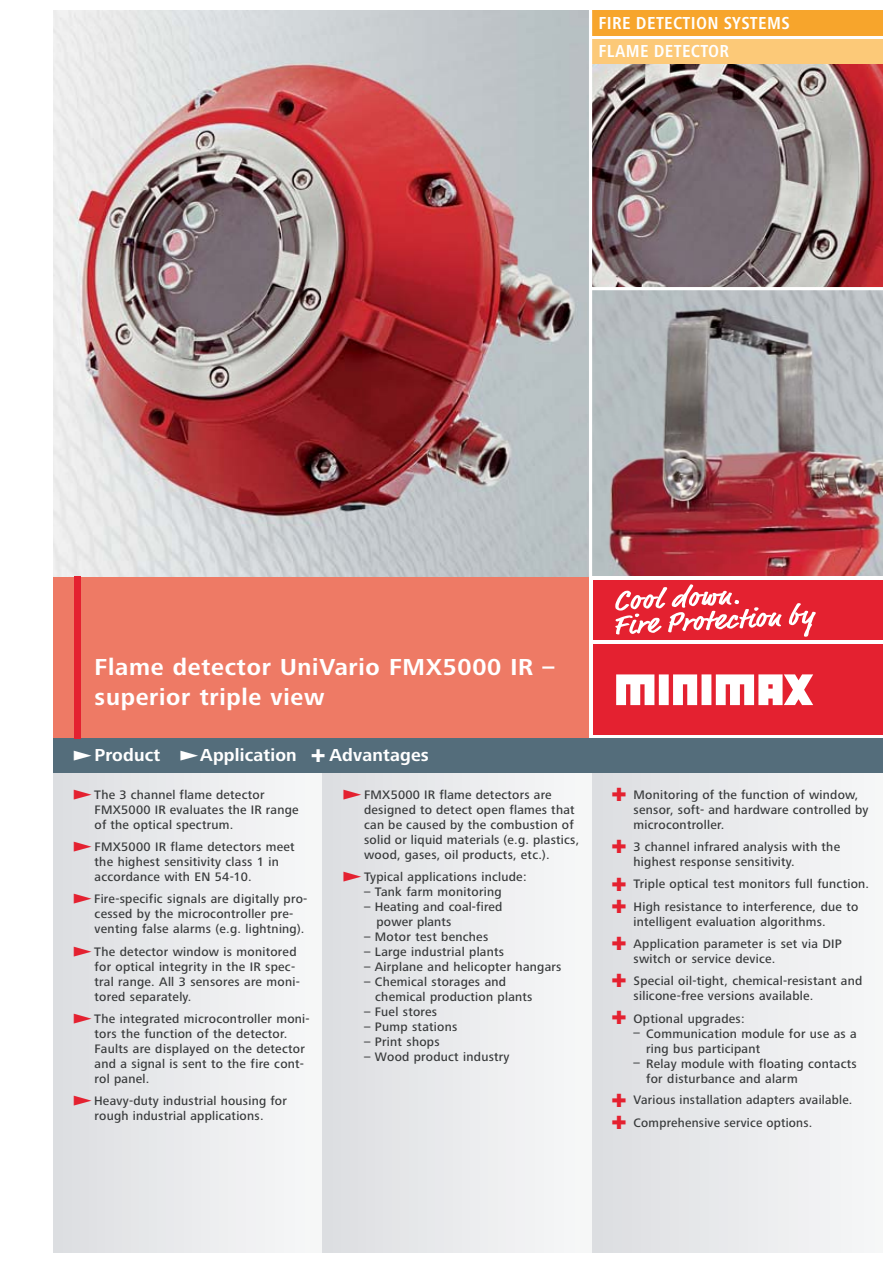
<style>
.page{position:relative;width:893px;height:1263px;background:#fff}
.page>*{position:absolute;margin:0;border:0;box-sizing:border-box;transform-origin:0 0}
.t1{font:700 24px/30px "Frutiger Next Pro";letter-spacing:.03em;color:#fff}
.t2{font:700 condensed 18px/27.8px "Frutiger Next Pro";letter-spacing:.02em;color:#fff}
.t3{font:700 18px "Frutiger Next Pro";letter-spacing:.01em;color:#fff}
.t4{font:500 12.75px/15px "Frutiger Next Pro";letter-spacing:.02em;color:#383a3b}
.s1{font-family:"European Pi Three";font-weight:400;font-size:12.75px}
.s2{font-weight:800;font-size:24px}
.s3{font-family:"European Pi Three";font-weight:400;color:#e42130}
.s4{font-weight:900;font-size:24px;color:#e42130}
</style>
<div class="page">
<div style="left:53px;top:739px;width:270px;height:513px;background:linear-gradient(to right,#dcdee1,#f7f8f9)"></div>
<div style="left:323px;top:739px;width:269px;height:513px;background:linear-gradient(to right,#dcdee1,#f8f8f9)"></div>
<div style="left:592px;top:739px;width:290px;height:513px;background:#e9eaec"></div>
<div style="left:53px;top:576px;width:536px;height:163px;background:#ee7a65"></div>
<img style="left:592px;top:64px;width:290px;height:223px">
<img style="left:592px;top:290px;width:290px;height:286px">
<img style="left:53px;top:11px;width:536px;height:565px">
<div style="left:592px;top:38px;width:290px;height:26px;background:#fcc978"></div>
<div style="left:592px;top:11px;width:290px;height:25px;background:#f7a52c"></div>
<div style="left:593px;top:580px;width:289px;height:155px;background:#e42130"></div>
<svg style="left:615px;top:584px;width:166px;height:50px"></svg>
<svg style="left:789px;top:603px;width:27px;height:34px"></svg>
<svg style="left:616px;top:674px;width:197px;height:31px"></svg>
<hr style="left:589px;top:641px;width:293px;height:3px;background:#fff">
<div style="left:53px;top:739px;width:829px;height:34px;background:#546d7b"></div>
<div style="left:74px;top:576px;width:7px;height:163px;background:#e42130"></div>
<h2 class="t2" style="left:598px;top:11px;width:193px">FIRE DETECTION SYSTEMS<br>FLAME DETECTOR</h2>
<h1 class="t1" style="left:95px;top:654px;width:461px">Flame detector UniVario FMX5000 IR – superior triple view</h1>
<h2 class="t3" style="left:72px;top:748px;width:358px"><span class="s1">-</span>Product <span class="s1">-</span>Application <span class="s2">+</span> Advantages</h2>
<p class="t4" style="left:95px;top:788px;width:206px;text-indent:-22px"><span class="s3">-</span>The 3 channel flame detector<br>FMX5000 IR evaluates the IR range of the optical spectrum.</p>
<p class="t4" style="left:95px;top:840px;width:202px;text-indent:-22px"><span class="s3">-</span>FMX5000 IR flame detectors meet the highest sensitivity class 1 in accordance with EN 54-10.</p>
<p class="t4" style="left:95px;top:892px;width:214px;text-indent:-22px"><span class="s3">-</span>Fire-specific signals are digitally pro&shy;cessed by the microcontroller pre&shy;venting false alarms (e.g. lightning).</p>
<p class="t4" style="left:95px;top:945px;width:207px;text-indent:-22px"><span class="s3">-</span>The detector window is monitored for optical integrity in the IR spec&shy;tral range. All 3 sensores are moni&shy;tored separately.</p>
<p class="t4" style="left:95px;top:1012px;width:217px;text-indent:-22px"><span class="s3">-</span>The integrated microcontroller moni&shy;tors the function of the detector.<br>Faults are displayed on the detector and a signal is sent to the fire cont&shy;rol panel.</p>
<p class="t4" style="left:72px;top:1094px;width:216px;text-align:center"><span class="s3">-</span>Heavy-duty industrial housing for rough industrial applications.</p>
<p class="t4" style="left:364px;top:788px;width:217px;text-indent:-22px"><span class="s3">-</span> FMX5000 IR flame detectors are designed to detect open flames that can be caused by the combustion of solid or liquid materials (e.g. plastics, wood, gases, oil products, etc.).</p>
<p class="t4" style="left:342px;top:870px;width:186px"><span class="s3">-</span> Typical applications include:</p>
<p class="t4" style="left:364px;top:885px;width:139px">– Tank farm monitoring</p>
<p class="t4" style="left:377px;top:900px;width:127px;text-indent:-13px">– Heating and coal-fired power plants</p>
<p class="t4" style="left:364px;top:930px;width:126px">– Motor test benches</p>
<p class="t4" style="left:364px;top:945px;width:142px">– Large industrial plants</p>
<p class="t4" style="left:364px;top:960px;width:199px">– Airplane and helicopter hangars</p>
<p class="t4" style="left:375px;top:975px;width:159px;text-indent:-11px">– Chemical storages and chemical production plants</p>
<p class="t4" style="left:364px;top:1005px;width:75px">– Fuel stores</p>
<p class="t4" style="left:364px;top:1020px;width:95px">– Pump stations</p>
<p class="t4" style="left:364px;top:1035px;width:77px">– Print shops</p>
<p class="t4" style="left:364px;top:1050px;width:147px">– Wood product industry</p>
<p class="t4" style="left:634px;top:788px;width:236px;text-indent:-22px"><span class="s4">+</span> Monitoring of the function of window, sensor, soft- and hardware controlled by microcontroller.</p>
<p class="t4" style="left:634px;top:840px;width:208px;text-indent:-22px"><span class="s4">+</span> 3 channel infrared analysis with the highest response sensitivity.</p>
<p class="t4" style="left:611px;top:874px;width:259px;line-height:22.2px"><span class="s4">+</span> Triple optical test monitors full function. <span class="s4">+</span> High resistance to interference, due to</p>
<p class="t4" style="left:611px;top:911px;width:232px;line-height:22.2px;text-align:center">intelligent evaluation algorithms.<br><span class="s4">+</span> Application parameter is set via DIP</p>
<p class="t4" style="left:611px;top:948px;width:253px;line-height:22.2px;text-indent:22px">switch or service device.<br><span class="s4">+</span> Special oil-tight, chemical-resistant and</p>
<p class="t4" style="left:611px;top:985px;width:204px;line-height:23.4px;text-indent:22px">silicone-free versions available. <span class="s4">+</span> Optional upgrades:</p>
<p class="t4" style="left:646px;top:1028px;width:212px;text-indent:-13px">– Communication module for use as a ring bus participant</p>
<p class="t4" style="left:646px;top:1058px;width:212px;text-indent:-13px">– Relay module with floating contacts for disturbance and alarm</p>
<p class="t4" style="left:611px;top:1090px;width:243px;line-height:22.2px"><span class="s4">+</span> Various installation adapters available. <span class="s4">+</span> Comprehensive service options.</p>
</div>
